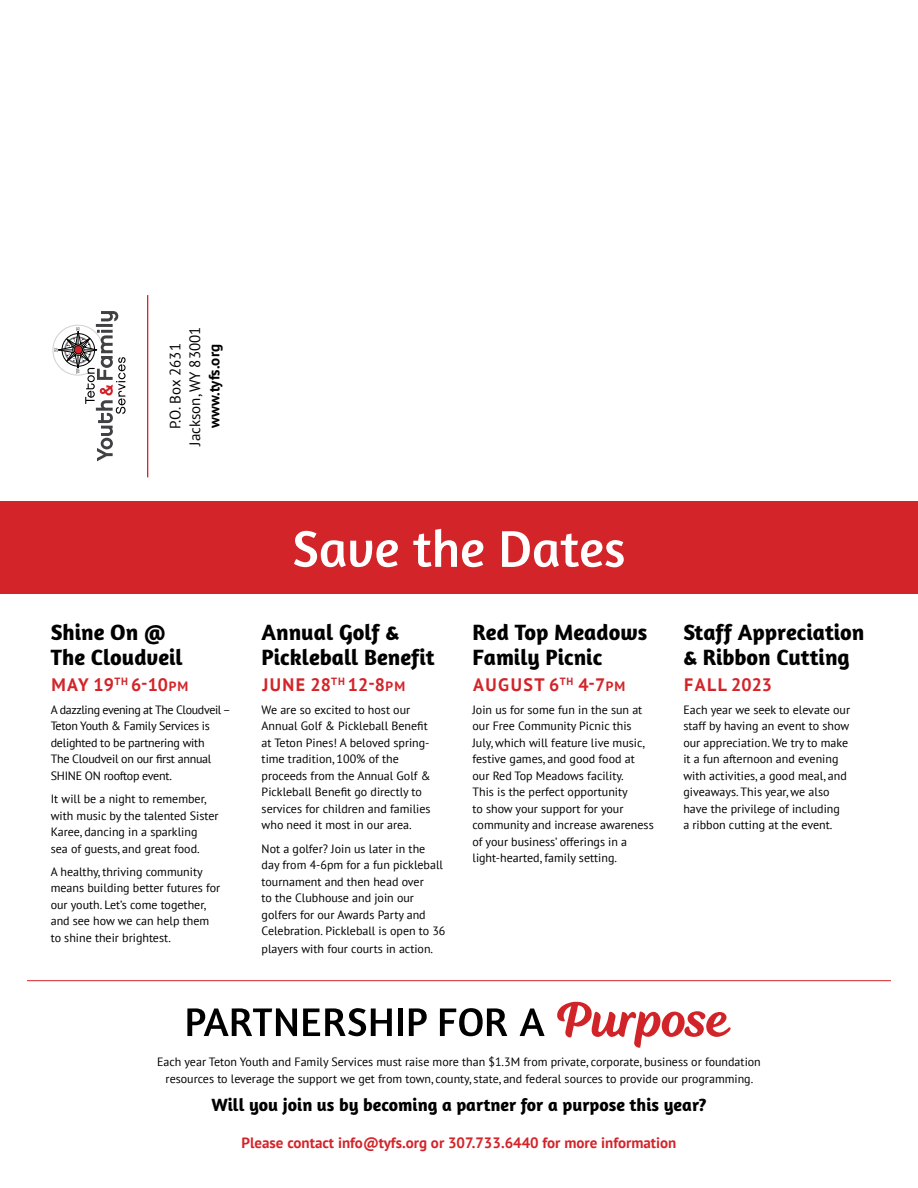
<style>
.page{position:relative;width:918px;height:1188px;background:#fff}
.page>*{position:absolute;margin:0;border:0;box-sizing:border-box;transform-origin:0 0}
.t1{font:52.5px "Amaranth";color:#fff}
.t2{font:700 22.5px/25.5px "Amaranth";color:#000}
.t3{font:700 18px "Amaranth";color:#000}
.t4{font:700 18px "PT Sans";letter-spacing:.08em;color:#d3242a}
.t5{font:700 18px "PT Sans";letter-spacing:.04em;color:#d3242a}
.t6{font:700 15px "PT Sans";color:#d3242a}
.t7{font:15px/19.5px "PT Sans";color:#000;text-align:center}
.t8{font:700 15px "PT Sans";color:#000}
.t9{font:12px/16.5px "PT Sans";color:#000}
.t10{font:12px/16.5px "PT Sans";letter-spacing:-.02em;color:#000}
.s1{font-size:13.5px}
</style>
<div class="page">
<div style="left:0;top:501px;width:918px;height:93px;background:#d3242a"></div>
<svg style="left:52px;top:311px;width:74px;height:150px"></svg>
<hr style="left:147px;top:295px;width:1px;height:182px;background:#d3242a">
<svg style="left:187px;top:1008px;width:110px;height:28px"></svg>
<svg style="left:303px;top:1008px;width:89px;height:28px"></svg>
<div style="left:398px;top:1009px;width:5px;height:27px;background:#000"></div>
<svg style="left:409px;top:1008px;width:18px;height:28px"></svg>
<svg style="left:440px;top:1008px;width:67px;height:28px"></svg>
<svg style="left:520px;top:1009px;width:25px;height:27px"></svg>
<svg style="left:557px;top:1002px;width:174px;height:46px"></svg>
<hr style="left:27px;top:980px;width:864px;height:1px;background:#d3242a">
<p class="t7" style="left:165px;top:446px;width:121px;rotate:-90deg">P.O. Box 2631<br>Jackson, WY 83001</p>
<p class="t8" style="left:204px;top:428px;width:86px;rotate:-90deg">www.tyfs.org</p>
<h2 class="t2" style="left:51px;top:619px;width:134px">Shine On @<br>The Cloudveil</h2>
<h3 class="t4" style="left:51px;top:672px;width:138px">MAY 19<sup>TH</sup> 6-10<span class="s1">PM</span></h3>
<p class="t10" style="left:51px;top:701px;width:181px">A dazzling evening at The Cloudveil–<br>Teton Youth &amp; Family Services is delighted to be partnering with<br>The Cloudveil on our first annual<br>SHINE ON rooftop event.</p>
<p class="t9" style="left:51px;top:790px;width:169px">It will be a night to remember, with music by the talented Sister<br>Karee, dancing in a sparkling<br>sea of guests, and great food.</p>
<p class="t9" style="left:51px;top:863px;width:171px">A healthy, thriving community means building better futures for our youth. Let’s come together, and see how we can help them to shine their brightest.</p>
<h1 class="t1" style="left:292px;top:518px;width:335px">Save the Dates</h1>
<h2 class="t2" style="left:262px;top:619px;width:175px">Annual Golf &amp;<br>Pickleball Benefit</h2>
<h3 class="t4" style="left:262px;top:672px;width:144px">JUNE 28<sup>TH</sup> 12-8<span class="s1">PM</span></h3>
<p class="t9" style="left:262px;top:701px;width:171px">We are so excited to host our<br>Annual Golf &amp; Pickleball Benefit at Teton Pines! A beloved spring&shy;time tradition, 100% of the proceeds from the Annual Golf &amp;<br>Pickleball Benefit go directly to services for children and families who need it most in our area.</p>
<p class="t9" style="left:262px;top:840px;width:185px">Not a golfer? Join us later in the day from 4-6pm for a fun pickleball tournament and then head over<br>to the Clubhouse and join our golfers for our Awards Party and<br>Celebration. Pickleball is open to 36</p>
<p class="t9" style="left:262px;top:940px;width:173px">players with four courts in action.</p>
<h2 class="t2" style="left:472px;top:619px;width:176px">Red Top Meadows<br>Family Picnic</h2>
<h3 class="t4" style="left:473px;top:672px;width:154px">AUGUST 6<sup>TH</sup> 4-7<span class="s1">PM</span></h3>
<p class="t9" style="left:472px;top:701px;width:183px">Join us for some fun in the sun at our Free Community Picnic this<br>July, which will feature live music, festive games, and good food at our Red Top Meadows facility.<br>This is the perfect opportunity<br>to show your support for your community and increase awareness of your business’ offerings in a light-hearted, family setting.</p>
<h2 class="t2" style="left:683px;top:619px;width:183px">Staff Appreciation &amp; Ribbon Cutting</h2>
<h3 class="t5" style="left:684px;top:672px;width:90px">FALL 2023</h3>
<p class="t9" style="left:683px;top:701px;width:168px">Each year we seek to elevate our staff by having an event to show our appreciation. We try to make it a fun afternoon and evening with activities, a good meal, and giveaways. This year, we also have the privilege of including<br>a ribbon cutting at the event.</p>
<p class="t9" style="left:157px;top:1054px;width:605px;text-align:center">Each year Teton Youth and Family Services must raise more than $1.3M from private, corporate, business or foundation resources to leverage the support we get from town, county, state, and federal sources to provide our programming.</p>
<h3 class="t3" style="left:211px;top:1093px;width:497px">Will you join us by becoming a partner for a purpose this year?</h3>
<p class="t6" style="left:242px;top:1133px;width:436px">Please contact info@tyfs.org or 307.733.6440 for more information</p>
</div>
